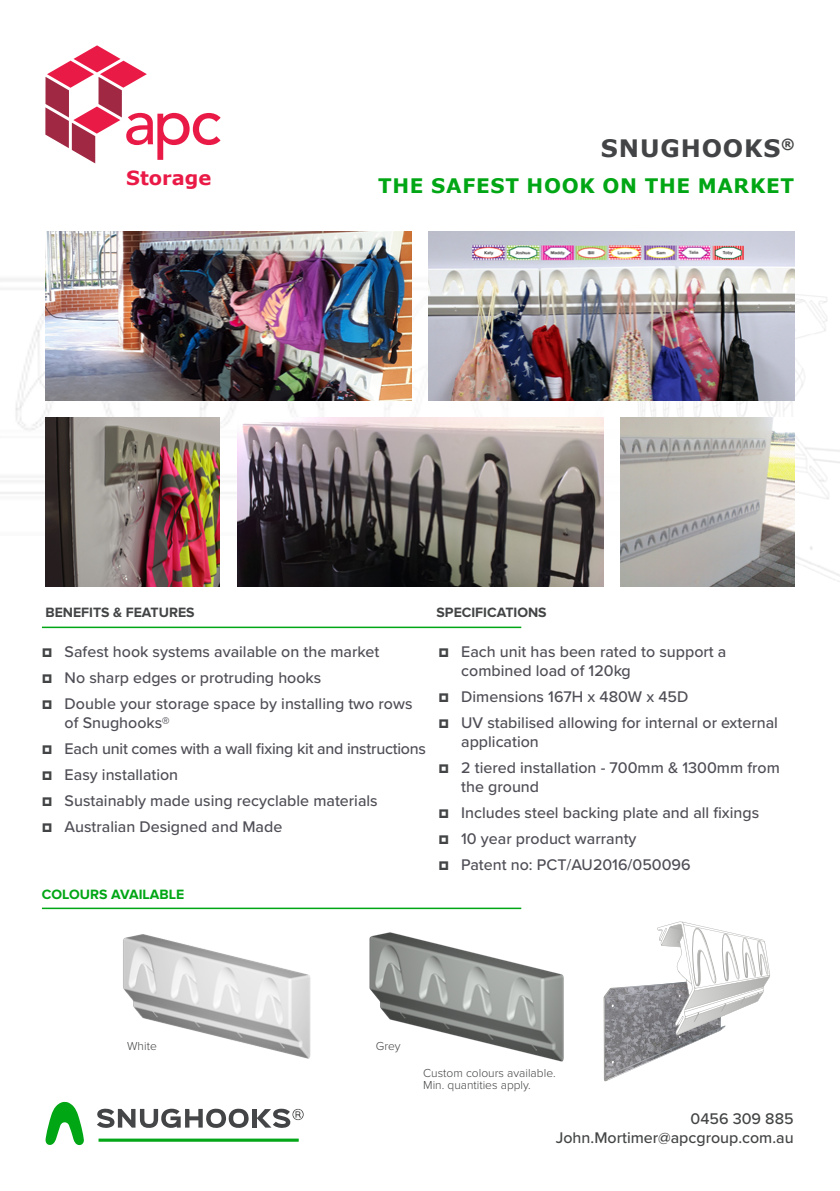
<style>
.page{position:relative;width:840px;height:1191px;background:#fff}
.page>*{position:absolute;margin:0;border:0;box-sizing:border-box;transform-origin:0 0}
.t1{font:700 24px "Verdana";letter-spacing:.035em;color:#434445}
.t2{font:700 20px "Verdana";letter-spacing:.035em;color:#01a615}
.t3{font:700 19.4px "Verdana";color:#ea1a47}
.t4{font:500 16px/26px "Proxima Nova";color:#4f4e56}
.t5{font:500 16px/19.2px "Proxima Nova";color:#434445;text-align:right}
.t6{font:700 14px "Proxima Nova";color:#434445}
.t7{font:700 14px "Proxima Nova";color:#01a615}
.t8{font:300 12px/12px "Proxima Nova";color:#434445}
</style>
<div class="page">
<img style="left:0;top:231px;width:417px;height:263px">
<img style="left:417px;top:244px;width:422px;height:343px">
<img style="left:45px;top:231px;width:366px;height:170px">
<img style="left:237px;top:418px;width:365px;height:169px">
<img style="left:619px;top:418px;width:175px;height:169px">
<img style="left:45px;top:418px;width:175px;height:169px">
<img style="left:428px;top:231px;width:366px;height:170px">
<hr style="left:42px;top:907px;width:479px;height:2px;background:#01a615">
<hr style="left:42px;top:626px;width:479px;height:2px;background:#01a615">
<img style="left:369px;top:932px;width:195px;height:130px">
<svg style="left:603px;top:921px;width:166px;height:160px"></svg>
<img style="left:123px;top:934px;width:188px;height:125px">
<svg style="left:45px;top:45px;width:175px;height:118px"></svg>
<svg style="left:45px;top:1101px;width:39px;height:44px"></svg>
<svg style="left:98px;top:1138px;width:200px;height:3px"></svg>
<svg style="left:97px;top:1108px;width:151px;height:20px"></svg>
<hr style="left:252px;top:1108px;width:4px;height:19px;background:#464748">
<svg style="left:257px;top:1108px;width:46px;height:20px"></svg>
<p class="t3" style="left:126px;top:165px;width:87px">Storage</p>
<h1 class="t1" style="left:600px;top:131px;width:195px">SNUGHOOKS<sup>®</sup></h1>
<p class="t2" style="left:378px;top:171px;width:417px">THE SAFEST HOOK ON THE MARKET</p>
<p class="t6" style="left:45px;top:604px;width:151px">BENEFITS &amp; FEATURES</p>
<p class="t6" style="left:436px;top:604px;width:112px">SPECIFICATIONS</p>
<p class="t4" style="left:65px;top:637px;width:349px">Safest hook systems available on the market<br>No sharp edges or protruding hooks<br>Double your storage space by installing two rows</p>
<p class="t4" style="left:65px;top:709px;width:363px">of Snughooks®<br>Each unit comes with a wall fixing kit and instructions<br>Easy installation<br>Sustainably made using recyclable materials<br>Australian Designed and Made</p>
<p class="t7" style="left:42px;top:886px;width:144px">COLOURS AVAILABLE</p>
<p class="t4" style="left:461px;top:641px;width:266px;line-height:19.2px">Each unit has been rated to support a combined load of 120kg</p>
<p class="t4" style="left:461px;top:683px;width:318px">Dimensions 167H x 480W x 45D<br>UV stabilised allowing for internal or external</p>
<p class="t4" style="left:461px;top:728px;width:320px">application<br>2 tiered installation - 700mm &amp; 1300mm from</p>
<p class="t4" style="left:461px;top:773px;width:299px">the ground<br>Includes steel backing plate and all fixings<br>10 year product warranty<br>Patent no: PCT/AU2016/050096</p>
<p class="t8" style="left:127px;top:1040px;width:31px">White</p>
<p class="t8" style="left:375px;top:1040px;width:26px">Grey</p>
<p class="t8" style="left:423px;top:1067px;width:134px">Custom colours available.<br>Min. quantities apply.</p>
<p class="t5" style="left:555px;top:1108px;width:239px">0456 309 885<br>John.Mortimer@apcgroup.com.au</p>
</div>
